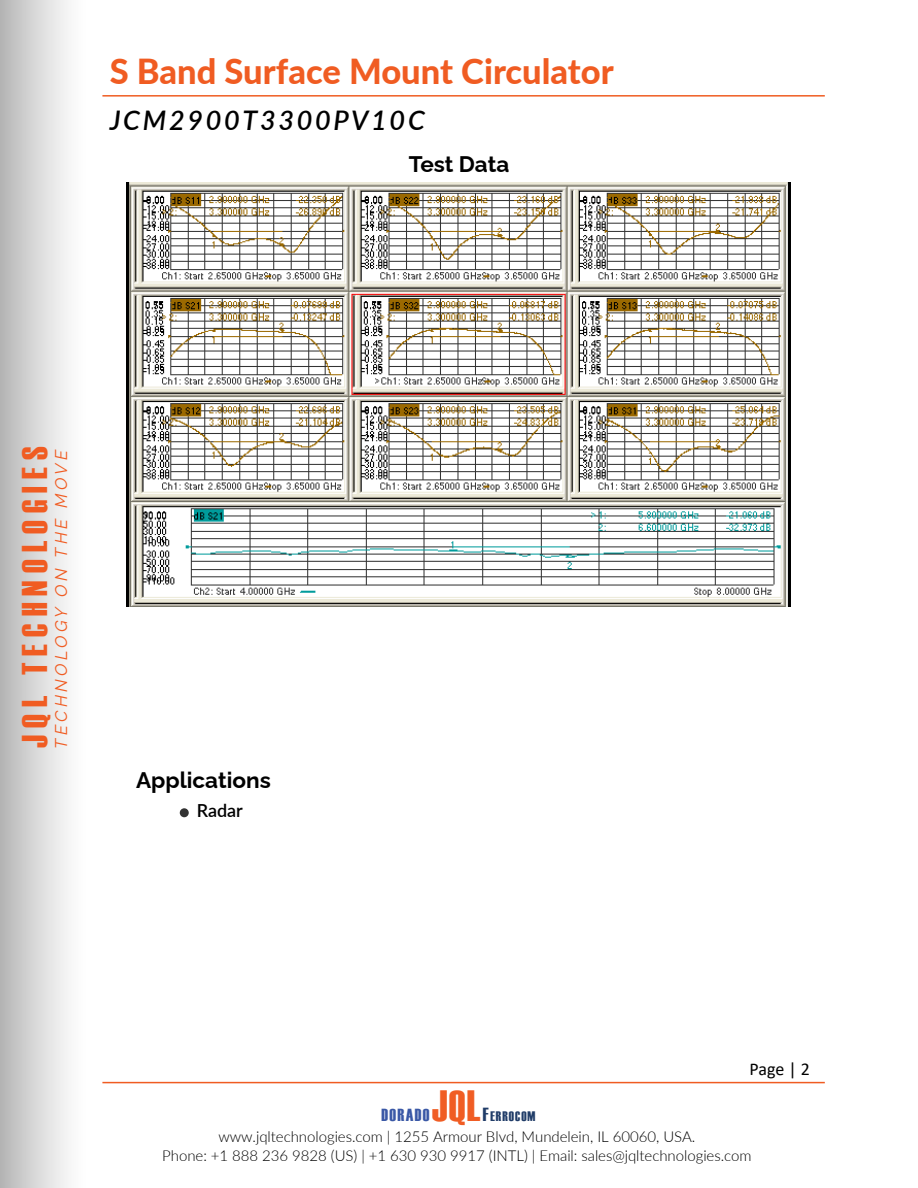
<style>
.page{position:relative;width:918px;height:1188px;background:#fff}
.page>*{position:absolute;margin:0;border:0;box-sizing:border-box;transform-origin:0 0}
.t1{font:43.65px "Haettenschweiler";color:#f05d24}
.t2{font:35.85px "Haettenschweiler";letter-spacing:.2em;color:#f05c22}
.t3{font:800 34.5px "Lato";color:#f05c22}
.t4{font:italic 600 27px "Lato";letter-spacing:.1em;color:#000}
.t5{font:100 22.5px "Raleway";color:#000}
.t6{font:18px "Calibri";color:#000}
.t7{font:600 18px "Lato";color:#000}
.t8{font:17.4px "Haettenschweiler";letter-spacing:.075em;color:#3a58a6}
.t9{font:italic 17.1px "Raleway";letter-spacing:.2em;color:#f05c22}
.t10{font:300 15px "Lato";letter-spacing:-.005em;color:#000}
.t11{font:13.8px "Haettenschweiler";letter-spacing:.075em;color:#203c68}
.s1{font-size:18.9px}
</style>
<div class="page">
<div style="left:0;top:0;width:87px;height:1188px;background:linear-gradient(to right,#b7b7b7,#fff)"></div>
<hr style="left:102px;top:95px;width:723px;height:2px;background:#f05c22">
<hr style="left:102px;top:1082px;width:723px;height:1px;background:#f05c22">
<div style="left:180px;top:808px;width:9px;height:9px;background:#333;border-radius:50%"></div>
<img style="left:126px;top:183px;width:665px;height:423px">
<h3 class="t3" style="left:110px;top:46px;width:506px">S Band Surface Mount Circulator</h3>
<h3 class="t4" style="left:110px;top:101px;width:317px">JCM2900T3300PV10C</h3>
<h3 class="t5" style="left:409px;top:146px;width:102px">Test Data</h3>
<h2 class="t2" style="left:10px;top:748px;width:303px;rotate:-90deg">JQL TECHNOLOGIES</h2>
<p class="t9" style="left:47px;top:749px;width:300px;rotate:-90deg">TECHNOLOGY ON THE MOVE</p>
<h3 class="t5" style="left:136px;top:762px;width:136px">Applications</h3>
<p class="t7" style="left:197px;top:798px;width:48px">Radar</p>
<p class="t6" style="left:749px;top:1056px;width:62px">Page | 2</p>
<h1 class="t1" style="left:432px;top:1076px;width:50px">JQL</h1>
<p class="t11" style="left:483px;top:1107px;width:54px"><span class="s1">F</span>ERROCOM</p>
<p class="t10" style="left:162px;top:1145px;width:591px">Phone: +1 888 236 9828 (US) | +1 630 930 9917 (INTL) | Email: sales@jqltechnologies.com</p>
<p class="t8" style="left:381px;top:1104px;width:49px">DORADO</p>
<p class="t10" style="left:218px;top:1126px;width:479px">www.jqltechnologies.com | 1255 Armour Blvd, Mundelein, IL 60060, USA.</p>
</div>
